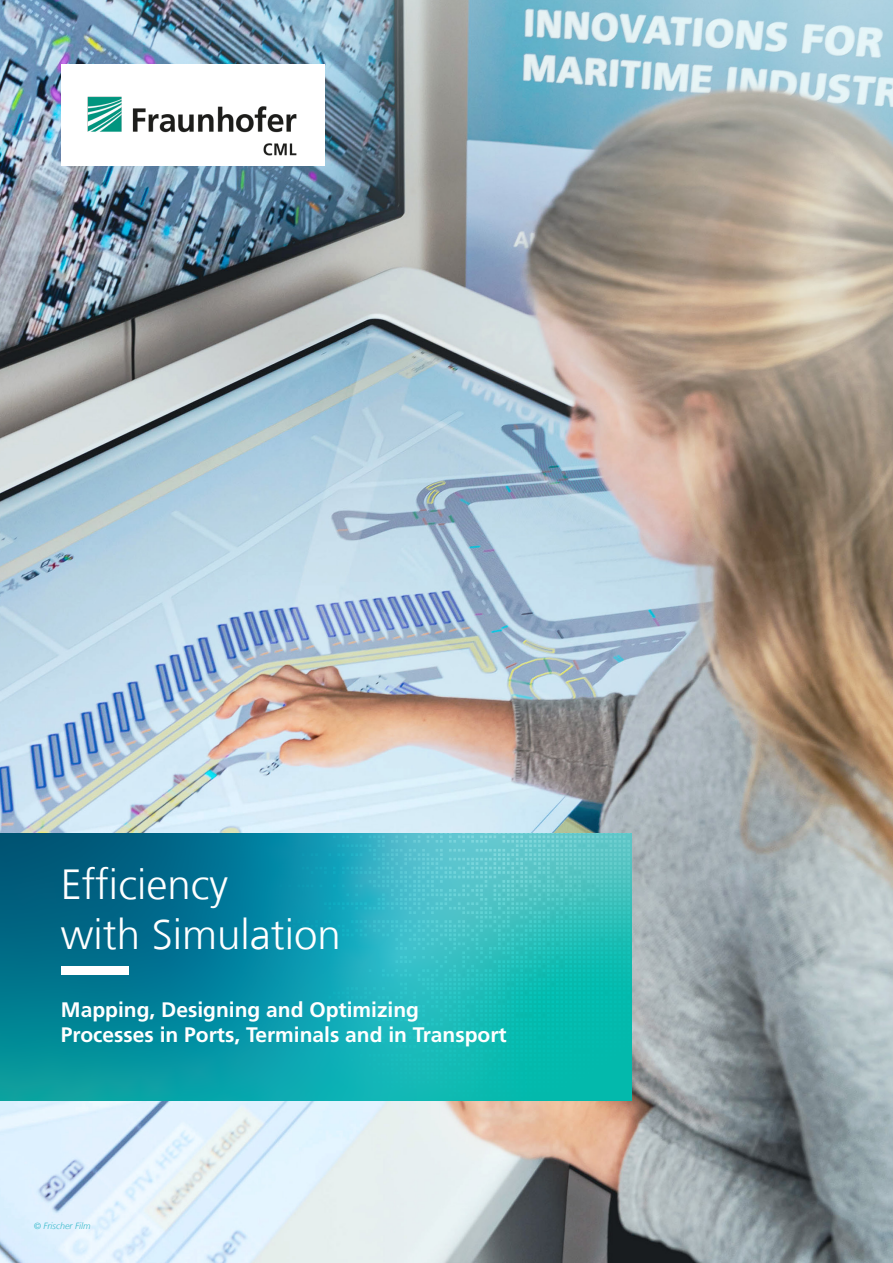
<style>
.page{position:relative;width:893px;height:1263px;background:#fff}
.page>*{position:absolute;margin:0;border:0;box-sizing:border-box;transform-origin:0 0}
.t1{font:300 42px "Frutiger LT Com";color:#fff}
.t2{font:700 21px "Frutiger LT Com";color:#fff}
.t3{font:italic 300 9px "Frutiger LT Com";color:#3fbccd}
</style>
<div class="page">
<img style="left:0;top:0;width:893px;height:1263px">
<svg style="left:0;top:833px;width:631px;height:267px;background:#159daa"></svg>
<div style="left:61px;top:966px;width:68px;height:8px;background:#fff"></div>
<div style="left:61px;top:64px;width:264px;height:101px;background:#fff"></div>
<img style="left:87px;top:96px;width:210px;height:60px">
<p class="t1" style="left:61px;top:860px;width:169px">Efficiency</p>
<p class="t1" style="left:61px;top:910px;width:282px">with Simulation</p>
<p class="t2" style="left:61px;top:997px;width:360px">Mapping, Designing and Optimizing</p>
<p class="t2" style="left:61px;top:1022px;width:447px">Processes in Ports, Terminals and in Transport</p>
<p class="t3" style="left:34px;top:1221px;width:58px">© Frischer Film</p>
</div>
